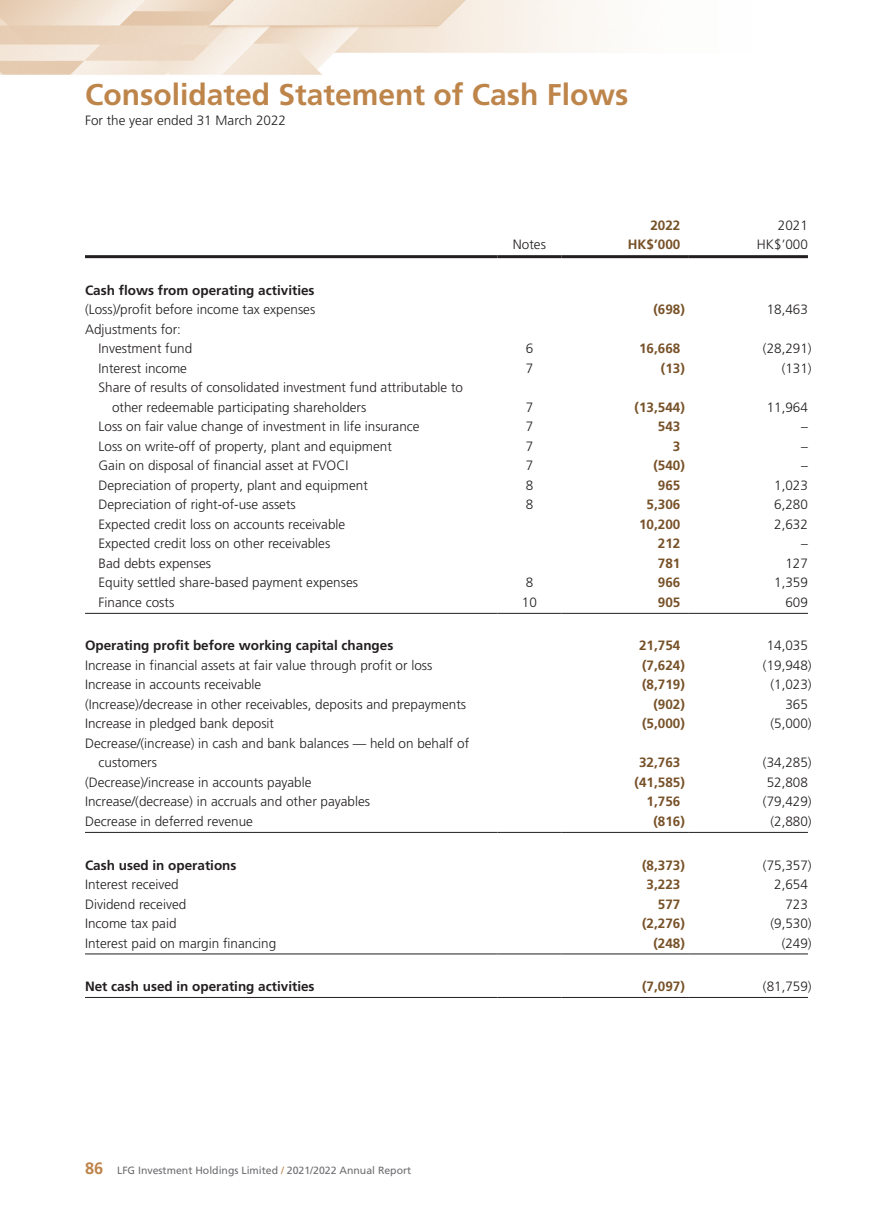
<style>
.page{position:relative;width:893px;height:1212px;background:#fff}
.page>*{position:absolute;margin:0;border:0;box-sizing:border-box;transform-origin:0 0}
.t1{font:700 30px "Frutiger LT Std";color:#be854b}
._50_Table_txt{font:300 13.5px "Frutiger LT Std";color:#231f20}
._50_Table_txt-2{font:700 13.5px "Frutiger LT Std";color:#775128}
._50_Table_txt-3{font:700 13.5px "Frutiger LT Std";color:#231f20}
._00_txt{font:300 13.5px "Frutiger LT Std";color:#231f20}
.t2{font:10.5px "Frutiger LT Std";color:#6c6d70}
.s1{font-weight:700;font-size:16.5px;color:#be854b}
.s2{color:#be854b}
</style>
<div class="page">
<img style="left:0;top:0;width:808px;height:955px">
<svg style="left:561px;top:213px;width:128px;height:742px"></svg>
<hr style="left:85px;top:255px;width:412px;height:3px;background:#231f20">
<hr style="left:497px;top:255px;width:64px;height:3px;background:#231f20">
<hr style="left:561px;top:255px;width:128px;height:3px;background:#231f20">
<hr style="left:689px;top:255px;width:119px;height:3px;background:#231f20">
<hr style="left:85px;top:613px;width:412px;height:1px;background:#231f20">
<hr style="left:497px;top:613px;width:64px;height:1px;background:#231f20">
<hr style="left:561px;top:613px;width:128px;height:1px;background:#231f20">
<hr style="left:689px;top:613px;width:119px;height:1px;background:#231f20">
<hr style="left:85px;top:832px;width:412px;height:1px;background:#231f20">
<hr style="left:497px;top:832px;width:64px;height:1px;background:#231f20">
<hr style="left:561px;top:832px;width:128px;height:1px;background:#231f20">
<hr style="left:689px;top:832px;width:119px;height:1px;background:#231f20">
<hr style="left:85px;top:953px;width:412px;height:1px;background:#231f20">
<hr style="left:497px;top:953px;width:64px;height:1px;background:#231f20">
<hr style="left:561px;top:953px;width:128px;height:1px;background:#231f20">
<hr style="left:689px;top:953px;width:119px;height:1px;background:#231f20">
<hr style="left:85px;top:997px;width:412px;height:1px;background:#231f20">
<hr style="left:497px;top:997px;width:64px;height:1px;background:#231f20">
<hr style="left:561px;top:997px;width:128px;height:1px;background:#231f20">
<hr style="left:689px;top:997px;width:119px;height:1px;background:#231f20">
<p class="t1" style="left:85px;top:77px;width:545px">Consolidated Statement of Cash Flows</p>
<p class="_00_txt" style="left:85px;top:113px;width:203px">For the year ended 31 March 2022</p>
<p class="_50_Table_txt-2" style="left:650px;top:217px;width:32px">2022</p>
<p class="_50_Table_txt" style="left:778px;top:217px;width:32px">2021</p>
<p class="_50_Table_txt" style="left:513px;top:237px;width:35px">Notes</p>
<p class="_50_Table_txt-2" style="left:628px;top:237px;width:54px">HK$’000</p>
<p class="_50_Table_txt" style="left:757px;top:237px;width:53px">HK$’000</p>
<p class="_50_Table_txt-3" style="left:85px;top:282px;width:231px">Cash flows from operating activities</p>
<p class="_50_Table_txt" style="left:85px;top:302px;width:232px">(Loss)/profit before income tax expenses</p>
<p class="_50_Table_txt-2" style="left:653px;top:302px;width:33px">(698)</p>
<p class="_50_Table_txt" style="left:767px;top:302px;width:43px">18,463</p>
<p class="_50_Table_txt" style="left:85px;top:322px;width:98px">Adjustments for:</p>
<p class="_50_Table_txt" style="left:99px;top:341px;width:95px">Investment fund</p>
<p class="_50_Table_txt" style="left:526px;top:341px;width:9px">6</p>
<p class="_50_Table_txt-2" style="left:639px;top:341px;width:43px">16,668</p>
<p class="_50_Table_txt" style="left:763px;top:341px;width:50px">(28,291)</p>
<p class="_50_Table_txt" style="left:99px;top:361px;width:90px">Interest income</p>
<p class="_50_Table_txt" style="left:526px;top:361px;width:9px">7</p>
<p class="_50_Table_txt-2" style="left:661px;top:360px;width:26px">(13)</p>
<p class="_50_Table_txt" style="left:782px;top:361px;width:32px">(131)</p>
<p class="_50_Table_txt" style="left:99px;top:380px;width:366px">Share of results of consolidated investment fund attributable to</p>
<p class="_50_Table_txt" style="left:112px;top:400px;width:256px">other redeemable participating shareholders</p>
<p class="_50_Table_txt" style="left:526px;top:400px;width:9px">7</p>
<p class="_50_Table_txt-2" style="left:635px;top:399px;width:52px">(13,544)</p>
<p class="_50_Table_txt" style="left:767px;top:400px;width:43px">11,964</p>
<p class="_50_Table_txt" style="left:99px;top:419px;width:323px">Loss on fair value change of investment in life insurance</p>
<p class="_50_Table_txt" style="left:526px;top:419px;width:9px">7</p>
<p class="_50_Table_txt-2" style="left:658px;top:419px;width:24px">543</p>
<p class="_50_Table_txt" style="left:801px;top:419px;width:8px">–</p>
<p class="_50_Table_txt" style="left:99px;top:439px;width:295px">Loss on write-off of property, plant and equipment</p>
<p class="_50_Table_txt" style="left:526px;top:439px;width:9px">7</p>
<p class="_50_Table_txt-2" style="left:673px;top:438px;width:9px">3</p>
<p class="_50_Table_txt" style="left:801px;top:439px;width:8px">–</p>
<p class="_50_Table_txt" style="left:99px;top:458px;width:251px">Gain on disposal of financial asset at FVOCI</p>
<p class="_50_Table_txt" style="left:526px;top:458px;width:9px">7</p>
<p class="_50_Table_txt-2" style="left:653px;top:458px;width:33px">(540)</p>
<p class="_50_Table_txt" style="left:801px;top:458px;width:8px">–</p>
<p class="_50_Table_txt" style="left:99px;top:478px;width:271px">Depreciation of property, plant and equipment</p>
<p class="_50_Table_txt" style="left:526px;top:478px;width:9px">8</p>
<p class="_50_Table_txt-2" style="left:658px;top:477px;width:24px">965</p>
<p class="_50_Table_txt" style="left:774px;top:478px;width:35px">1,023</p>
<p class="_50_Table_txt" style="left:99px;top:497px;width:199px">Depreciation of right-of-use assets</p>
<p class="_50_Table_txt" style="left:526px;top:497px;width:9px">8</p>
<p class="_50_Table_txt-2" style="left:647px;top:497px;width:35px">5,306</p>
<p class="_50_Table_txt" style="left:774px;top:497px;width:35px">6,280</p>
<p class="_50_Table_txt" style="left:99px;top:517px;width:248px">Expected credit loss on accounts receivable</p>
<p class="_50_Table_txt-2" style="left:639px;top:516px;width:43px">10,200</p>
<p class="_50_Table_txt" style="left:774px;top:517px;width:35px">2,632</p>
<p class="_50_Table_txt" style="left:99px;top:536px;width:233px">Expected credit loss on other receivables</p>
<p class="_50_Table_txt-2" style="left:658px;top:536px;width:24px">212</p>
<p class="_50_Table_txt" style="left:801px;top:536px;width:8px">–</p>
<p class="_50_Table_txt" style="left:99px;top:556px;width:114px">Bad debts expenses</p>
<p class="_50_Table_txt-2" style="left:658px;top:555px;width:24px">781</p>
<p class="_50_Table_txt" style="left:785px;top:556px;width:24px">127</p>
<p class="_50_Table_txt" style="left:99px;top:575px;width:261px">Equity settled share-based payment expenses</p>
<p class="_50_Table_txt" style="left:526px;top:575px;width:9px">8</p>
<p class="_50_Table_txt-2" style="left:658px;top:575px;width:24px">966</p>
<p class="_50_Table_txt" style="left:774px;top:575px;width:35px">1,359</p>
<p class="_50_Table_txt" style="left:99px;top:595px;width:77px">Finance costs</p>
<p class="_50_Table_txt" style="left:522px;top:595px;width:17px">10</p>
<p class="_50_Table_txt-2" style="left:658px;top:594px;width:24px">905</p>
<p class="_50_Table_txt" style="left:785px;top:595px;width:24px">609</p>
<p class="_50_Table_txt-3" style="left:85px;top:638px;width:310px">Operating profit before working capital changes</p>
<p class="_50_Table_txt-2" style="left:639px;top:638px;width:43px">21,754</p>
<p class="_50_Table_txt" style="left:767px;top:638px;width:43px">14,035</p>
<p class="_50_Table_txt" style="left:85px;top:658px;width:349px">Increase in financial assets at fair value through profit or loss</p>
<p class="_50_Table_txt-2" style="left:642px;top:657px;width:44px">(7,624)</p>
<p class="_50_Table_txt" style="left:763px;top:658px;width:50px">(19,948)</p>
<p class="_50_Table_txt" style="left:85px;top:677px;width:178px">Increase in accounts receivable</p>
<p class="_50_Table_txt-2" style="left:642px;top:677px;width:44px">(8,719)</p>
<p class="_50_Table_txt" style="left:770px;top:677px;width:43px">(1,023)</p>
<p class="_50_Table_txt" style="left:85px;top:697px;width:383px">(Increase)/decrease in other receivables, deposits and prepayments</p>
<p class="_50_Table_txt-2" style="left:653px;top:696px;width:33px">(902)</p>
<p class="_50_Table_txt" style="left:785px;top:697px;width:24px">365</p>
<p class="_50_Table_txt" style="left:85px;top:716px;width:191px">Increase in pledged bank deposit</p>
<p class="_50_Table_txt-2" style="left:642px;top:716px;width:44px">(5,000)</p>
<p class="_50_Table_txt" style="left:770px;top:716px;width:43px">(5,000)</p>
<p class="_50_Table_txt" style="left:85px;top:736px;width:386px">Decrease/(increase) in cash and bank balances — held on behalf of</p>
<p class="_50_Table_txt" style="left:99px;top:755px;width:60px">customers</p>
<p class="_50_Table_txt-2" style="left:639px;top:755px;width:43px">32,763</p>
<p class="_50_Table_txt" style="left:763px;top:755px;width:50px">(34,285)</p>
<p class="_50_Table_txt" style="left:85px;top:775px;width:228px">(Decrease)/increase in accounts payable</p>
<p class="_50_Table_txt-2" style="left:635px;top:774px;width:52px">(41,585)</p>
<p class="_50_Table_txt" style="left:767px;top:775px;width:43px">52,808</p>
<p class="_50_Table_txt" style="left:85px;top:794px;width:287px">Increase/(decrease) in accruals and other payables</p>
<p class="_50_Table_txt-2" style="left:647px;top:794px;width:35px">1,756</p>
<p class="_50_Table_txt" style="left:763px;top:794px;width:50px">(79,429)</p>
<p class="_50_Table_txt" style="left:85px;top:814px;width:170px">Decrease in deferred revenue</p>
<p class="_50_Table_txt-2" style="left:653px;top:813px;width:33px">(816)</p>
<p class="_50_Table_txt" style="left:770px;top:814px;width:43px">(2,880)</p>
<p class="_50_Table_txt-3" style="left:85px;top:857px;width:153px">Cash used in operations</p>
<p class="_50_Table_txt-2" style="left:642px;top:857px;width:44px">(8,373)</p>
<p class="_50_Table_txt" style="left:763px;top:857px;width:50px">(75,357)</p>
<p class="_50_Table_txt" style="left:85px;top:877px;width:95px">Interest received</p>
<p class="_50_Table_txt-2" style="left:647px;top:876px;width:35px">3,223</p>
<p class="_50_Table_txt" style="left:774px;top:877px;width:35px">2,654</p>
<p class="_50_Table_txt" style="left:85px;top:896px;width:103px">Dividend received</p>
<p class="_50_Table_txt-2" style="left:658px;top:896px;width:24px">577</p>
<p class="_50_Table_txt" style="left:785px;top:896px;width:24px">723</p>
<p class="_50_Table_txt" style="left:85px;top:916px;width:93px">Income tax paid</p>
<p class="_50_Table_txt-2" style="left:642px;top:915px;width:44px">(2,276)</p>
<p class="_50_Table_txt" style="left:770px;top:916px;width:43px">(9,530)</p>
<p class="_50_Table_txt" style="left:85px;top:935px;width:193px">Interest paid on margin financing</p>
<p class="_50_Table_txt-2" style="left:653px;top:935px;width:33px">(248)</p>
<p class="_50_Table_txt" style="left:782px;top:935px;width:32px">(249)</p>
<p class="_50_Table_txt-3" style="left:85px;top:978px;width:231px">Net cash used in operating activities</p>
<p class="_50_Table_txt-2" style="left:642px;top:978px;width:44px">(7,097)</p>
<p class="_50_Table_txt" style="left:763px;top:979px;width:50px">(81,759)</p>
<p class="t2" style="left:85px;top:1164px;width:328px"><span class="s1">86</span> LFG Investment Holdings Limited <span class="s2">/</span> 2021/2022 Annual Report</p>
</div>
